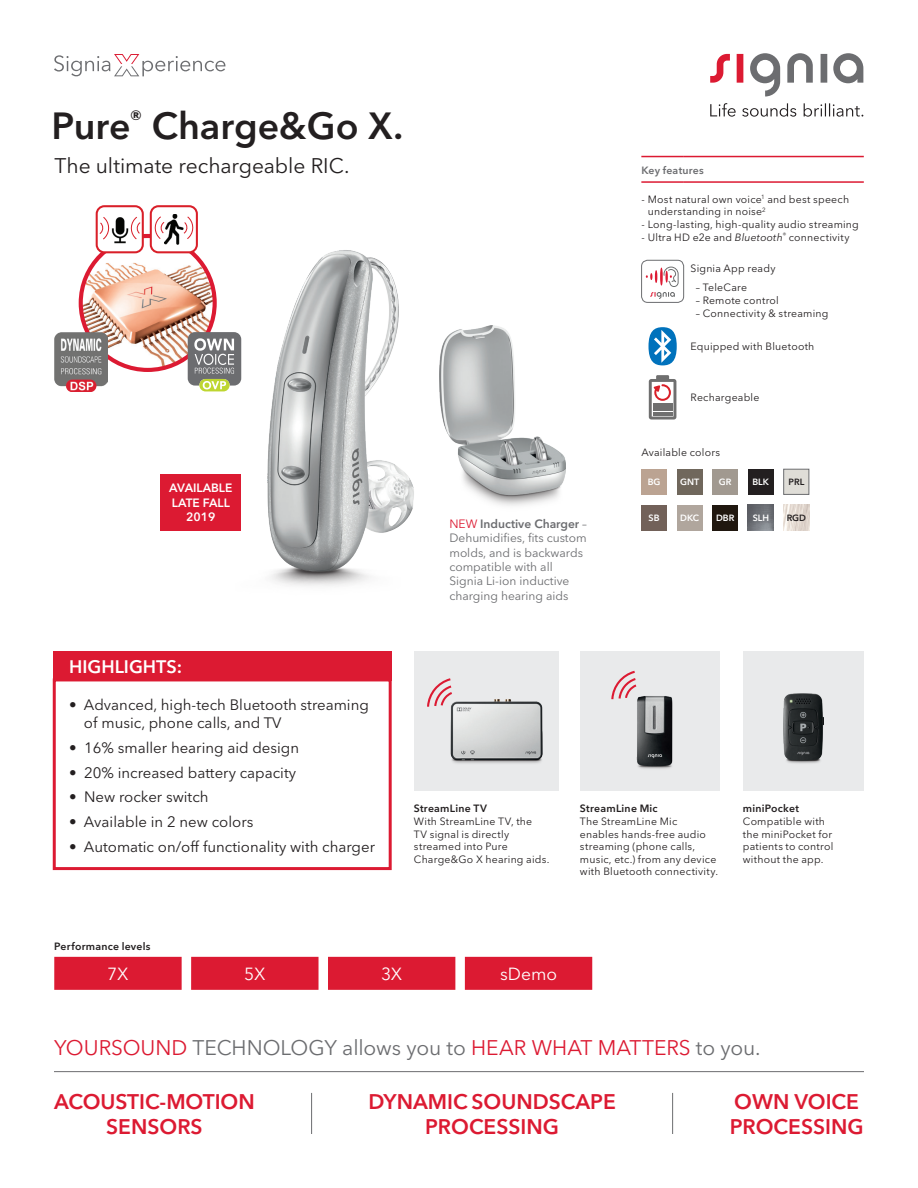
<style>
.page{position:relative;width:918px;height:1188px;background:#fff}
.page>*{position:absolute;margin:0;border:0;box-sizing:border-box;transform-origin:0 0}
._25pt_Avenir_HEAD_De{font:600 37.5px "Avenir Next W1 G";letter-spacing:-.005em;color:#231f20}
._14pt_Avenir_Sub_reg{font:600 21px/25.2px "Avenir Next W1 G";color:#dc1a32;text-align:center}
._33pt_Avenir_HEAD_Re{font:21px "Avenir Next W1 G";letter-spacing:-.005em;color:#6c6d70}
._35pt_HEAD_SUB_14pt{font:21px "Avenir Next W1 G";letter-spacing:-.005em;color:#231f20}
.t1{font:600 18px "Avenir Next W1 G";color:#fff}
._12pt_Avenir_SUB_Reg{font:17.4px "Avenir Next W1 G";letter-spacing:-.005em;color:#fff}
.t2{font:15px/18px "Avenir Next W1 G";color:#231f20}
._7pt_Avenir_Copy_Reg{font:12px/14.4px "Avenir Next W1 G";color:#6c6d70}
.t3{font:600 12px/14.4px "Avenir Next W1 G";color:#fff;text-align:center}
._7pt_Avenir_COPY_INF{font:10.5px/12.6px "Avenir Next W1 G";letter-spacing:.02em;color:#231f20}
._7pt_Avenir_AUFZ_INF{font:10.5px "Avenir Next W1 G";letter-spacing:.02em;color:#231f20}
._7pt_Avenir_COPY_INF-2{font:600 10.5px "Avenir Next W1 G";letter-spacing:.025em;color:#231f20}
.TAB_7pt_Avenir_Demi{font:600 10.5px "Avenir Next W1 G";letter-spacing:.025em;color:#231f20}
._7pt_Avenir_COPY_INF-3{font:600 10.5px "Avenir Next W1 G";letter-spacing:.025em;color:#6c6d70}
._6_5pt_Avenir_COPY_D{font:600 9px "Avenir Next W1 G";color:#fff}
._6_5pt_Avenir_COPY_D-2{font:600 9px "Avenir Next W1 G";color:#231f20}
.s1{color:#dc1a32}
.s2{font-weight:600}
.s3{font-style:italic}
</style>
<div class="page">
<img style="left:235px;top:250px;width:179px;height:336px">
<svg style="left:750px;top:53px;width:113px;height:44px"></svg>
<svg style="left:710px;top:54px;width:33px;height:29px"></svg>
<svg style="left:710px;top:103px;width:153px;height:14px"></svg>
<div style="left:191px;top:957px;width:128px;height:33px;background:#dc1a32"></div>
<div style="left:54px;top:957px;width:128px;height:33px;background:#dc1a32"></div>
<div style="left:328px;top:957px;width:127px;height:33px;background:#dc1a32"></div>
<div style="left:465px;top:957px;width:127px;height:33px;background:#dc1a32"></div>
<div style="left:414px;top:652px;width:144px;height:139px;background:#e9eaeb"></div>
<div style="left:580px;top:652px;width:140px;height:139px;background:#e9eaeb"></div>
<div style="left:743px;top:652px;width:121px;height:139px;background:#e9eaeb"></div>
<img style="left:450px;top:699px;width:93px;height:65px">
<svg style="left:427px;top:678px;width:25px;height:29px"></svg>
<img style="left:611px;top:685px;width:62px;height:84px">
<svg style="left:611px;top:671px;width:25px;height:28px"></svg>
<img style="left:783px;top:693px;width:40px;height:71px">
<hr style="left:641px;top:156px;width:43px;height:1px;background:#dc1a32">
<hr style="left:684px;top:156px;width:180px;height:1px;background:#dc1a32">
<hr style="left:641px;top:181px;width:43px;height:2px;background:#dc1a32">
<hr style="left:684px;top:181px;width:180px;height:2px;background:#dc1a32">
<svg style="left:641px;top:260px;width:43px;height:43px"></svg>
<div style="left:641px;top:260px;width:43px;height:43px;border:1px solid #6c6d70;border-radius:6px"></div>
<svg style="left:649px;top:327px;width:28px;height:38px"></svg>
<svg style="left:649px;top:375px;width:27px;height:45px"></svg>
<div style="left:641px;top:469px;width:26px;height:26px;background:#bba392"></div>
<div style="left:677px;top:469px;width:25px;height:26px;background:#70675c"></div>
<div style="left:712px;top:469px;width:26px;height:26px;background:#a19990"></div>
<div style="left:748px;top:469px;width:26px;height:26px;background:#231f20"></div>
<div style="left:784px;top:469px;width:25px;height:26px;background:#dfddd7;border:1px solid #6c6d70"></div>
<div style="left:641px;top:505px;width:26px;height:25px;background:#726159"></div>
<div style="left:677px;top:505px;width:25px;height:25px;background:#b0a69d"></div>
<div style="left:712px;top:505px;width:26px;height:25px;background:#20170f"></div>
<img style="left:748px;top:505px;width:26px;height:25px">
<img style="left:784px;top:505px;width:25px;height:25px">
<img style="left:439px;top:325px;width:127px;height:181px">
<div style="left:53px;top:678px;width:339px;height:192px;border:3px solid #dc1a32"></div>
<div style="left:53px;top:652px;width:339px;height:29px;background:#dc1a32"></div>
<hr style="left:54px;top:1071px;width:810px;height:1px;background:#6c6d70">
<hr style="left:311px;top:1093px;width:1px;height:41px;background:#6c6d70">
<hr style="left:672px;top:1093px;width:1px;height:41px;background:#6c6d70">
<svg style="left:54px;top:54px;width:171px;height:22px"></svg>
<img style="left:81px;top:263px;width:134px;height:107px">
<div style="left:79px;top:234px;width:138px;height:138px;border:4px solid #dc1a32;border-radius:50%"></div>
<svg style="left:188px;top:332px;width:53px;height:59px;background:#94968b"></svg>
<img style="left:54px;top:332px;width:54px;height:59px">
<div style="left:151px;top:206px;width:46px;height:46px;background:#fff;border-radius:8px"></div>
<div style="left:150px;top:205px;width:48px;height:48px;border:2px solid #d91f29;border-radius:8px"></div>
<img style="left:165px;top:214px;width:15px;height:30px">
<svg style="left:154px;top:215px;width:40px;height:25px"></svg>
<div style="left:97px;top:206px;width:46px;height:46px;background:#fff;border-radius:8px"></div>
<div style="left:96px;top:205px;width:48px;height:48px;border:2px solid #d91f29;border-radius:8px"></div>
<img style="left:114px;top:241px;width:12px;height:2px">
<svg style="left:98px;top:216px;width:44px;height:25px"></svg>
<div style="left:160px;top:474px;width:81px;height:56px;background:#dc1a32"></div>
<p class="_25pt_Avenir_HEAD_De" style="left:52px;top:103px;width:353px">Pure<sup>®</sup> Charge&amp;Go X.</p>
<p class="_35pt_HEAD_SUB_14pt" style="left:55px;top:153px;width:297px">The ultimate rechargeable RIC.</p>
<p class="t3" style="left:169px;top:481px;width:65px">AVAILABLE</p>
<p class="t3" style="left:172px;top:495px;width:59px">LATE FALL<br>2019</p>
<p class="_7pt_Avenir_Copy_Reg" style="left:449px;top:516px;width:139px"><span class="s1">NEW</span> <span class="s2">Inductive Charger</span> –<br>Dehumidifies, fits custom molds, and is backwards compatible with all<br>Signia Li-ion inductive charging hearing aids</p>
<p class="_7pt_Avenir_COPY_INF-3" style="left:641px;top:163px;width:64px">Key features</p>
<p class="_7pt_Avenir_COPY_INF" style="left:648px;top:193px;width:203px;text-indent:-6px">- Most natural own voice<sup>1</sup> and best speech understanding in noise<sup>2</sup></p>
<p class="_7pt_Avenir_COPY_INF" style="left:641px;top:218px;width:219px">- Long-lasting, high-quality audio streaming</p>
<p class="_7pt_Avenir_COPY_INF" style="left:641px;top:231px;width:210px">- Ultra HD e2e and <span class="s3">Bluetooth</span><sup>®</sup> connectivity</p>
<p class="_7pt_Avenir_COPY_INF" style="left:691px;top:262px;width:86px">Signia App ready</p>
<p class="_7pt_Avenir_AUFZ_INF" style="left:696px;top:282px;width:53px">– TeleCare</p>
<p class="_7pt_Avenir_AUFZ_INF" style="left:696px;top:294px;width:85px">– Remote control</p>
<p class="_7pt_Avenir_AUFZ_INF" style="left:696px;top:307px;width:134px">– Connectivity &amp; streaming</p>
<p class="_7pt_Avenir_COPY_INF" style="left:691px;top:340px;width:125px">Equipped with Bluetooth</p>
<p class="_7pt_Avenir_COPY_INF" style="left:691px;top:391px;width:70px">Rechargeable</p>
<p class="_7pt_Avenir_COPY_INF" style="left:641px;top:446px;width:80px">Available colors</p>
<p class="_6_5pt_Avenir_COPY_D" style="left:648px;top:477px;width:14px">BG</p>
<p class="_6_5pt_Avenir_COPY_D" style="left:680px;top:477px;width:21px">GNT</p>
<p class="_6_5pt_Avenir_COPY_D" style="left:719px;top:477px;width:14px">GR</p>
<p class="_6_5pt_Avenir_COPY_D" style="left:752px;top:477px;width:18px">BLK</p>
<p class="_6_5pt_Avenir_COPY_D-2" style="left:789px;top:477px;width:17px">PRL</p>
<p class="_6_5pt_Avenir_COPY_D" style="left:649px;top:513px;width:12px">SB</p>
<p class="_6_5pt_Avenir_COPY_D" style="left:680px;top:513px;width:21px">DKC</p>
<p class="_6_5pt_Avenir_COPY_D" style="left:716px;top:513px;width:20px">DBR</p>
<p class="_6_5pt_Avenir_COPY_D" style="left:753px;top:513px;width:18px">SLH</p>
<p class="_6_5pt_Avenir_COPY_D-2" style="left:787px;top:512px;width:21px">RGD</p>
<p class="t1" style="left:69px;top:656px;width:115px">HIGHLIGHTS:</p>
<p class="t2" style="left:84px;top:696px;width:286px;text-indent:-15px">• Advanced, high-tech Bluetooth streaming of music, phone calls, and TV</p>
<p class="t2" style="left:69px;top:739px;width:231px">• 16% smaller hearing aid design</p>
<p class="t2" style="left:69px;top:764px;width:228px">• 20% increased battery capacity</p>
<p class="t2" style="left:69px;top:788px;width:141px">• New rocker switch</p>
<p class="t2" style="left:69px;top:813px;width:186px">• Available in 2 new colors</p>
<p class="t2" style="left:69px;top:838px;width:307px">• Automatic on/off functionality with charger</p>
<p class="_7pt_Avenir_COPY_INF-2" style="left:414px;top:802px;width:75px">StreamLine TV</p>
<p class="_7pt_Avenir_COPY_INF" style="left:414px;top:815px;width:137px">With StreamLine TV, the<br>TV signal is directly streamed into Pure<br>Charge&amp;Go X hearing aids.</p>
<p class="_7pt_Avenir_COPY_INF-2" style="left:580px;top:802px;width:79px">StreamLine Mic</p>
<p class="_7pt_Avenir_COPY_INF" style="left:580px;top:815px;width:140px">The StreamLine Mic enables hands-free audio streaming (phone calls, music, etc.) from any device with Bluetooth connectivity.</p>
<p class="_7pt_Avenir_COPY_INF-2" style="left:743px;top:802px;width:58px">miniPocket</p>
<p class="_7pt_Avenir_COPY_INF" style="left:743px;top:815px;width:92px">Compatible with the miniPocket for patients to control without the app.</p>
<p class="TAB_7pt_Avenir_Demi" style="left:54px;top:940px;width:98px">Performance levels</p>
<p class="_12pt_Avenir_SUB_Reg" style="left:107px;top:963px;width:23px">7X</p>
<p class="_12pt_Avenir_SUB_Reg" style="left:244px;top:963px;width:23px">5X</p>
<p class="_12pt_Avenir_SUB_Reg" style="left:381px;top:963px;width:22px">3X</p>
<p class="_12pt_Avenir_SUB_Reg" style="left:500px;top:963px;width:59px">sDemo</p>
<p class="_33pt_Avenir_HEAD_Re" style="left:54px;top:1036px;width:708px"><span class="s1">YOURSOUND</span> TECHNOLOGY allows you to <span class="s1">HEAR WHAT MATTERS</span> to you.</p>
<p class="_14pt_Avenir_Sub_reg" style="left:54px;top:1089px;width:202px">ACOUSTIC-MOTION<br>SENSORS</p>
<p class="_14pt_Avenir_Sub_reg" style="left:368px;top:1089px;width:249px">DYNAMIC SOUNDSCAPE<br>PROCESSING</p>
<p class="_14pt_Avenir_Sub_reg" style="left:730px;top:1089px;width:135px;text-align:left">OWN VOICE<br>PROCESSING</p>
</div>
